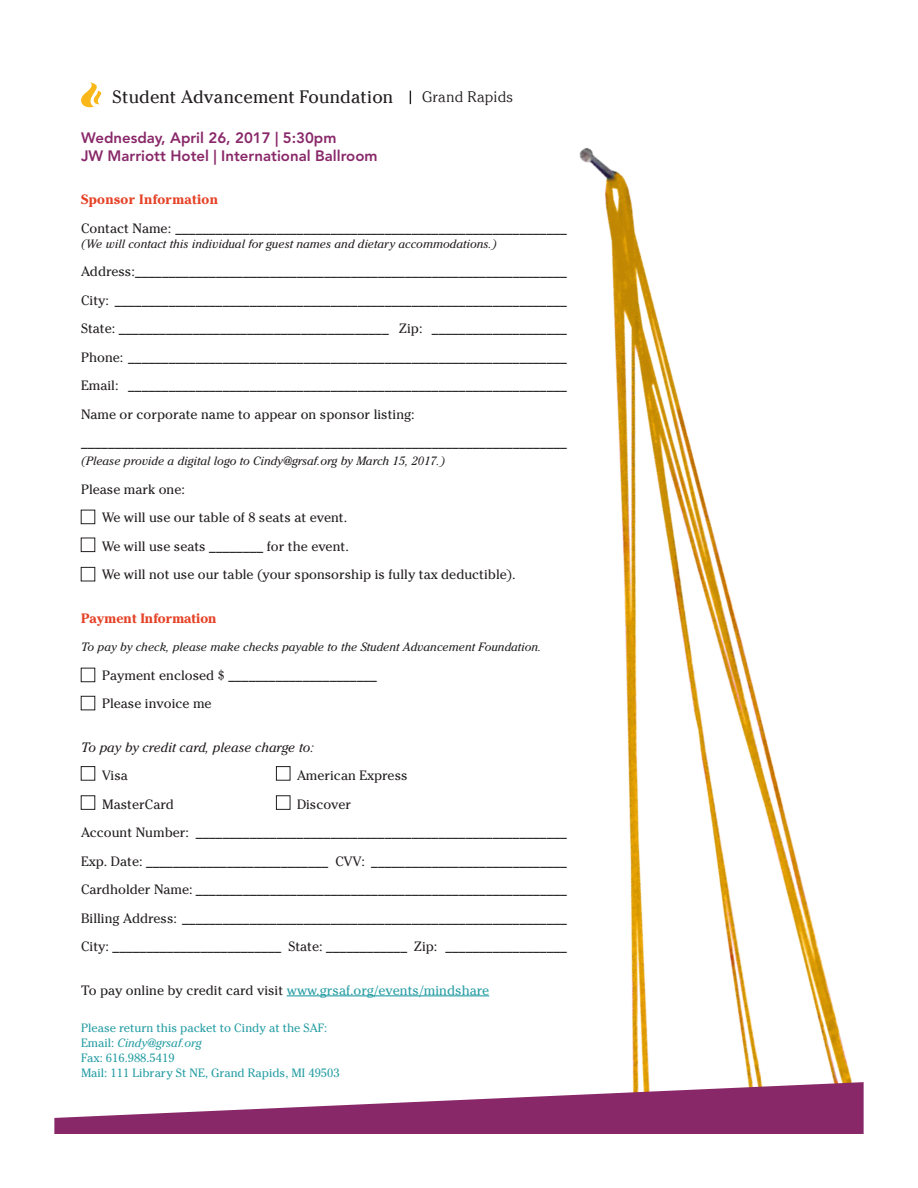
<style>
.page{position:relative;width:918px;height:1188px;background:#fff}
.page>*{position:absolute;margin:0;border:0;box-sizing:border-box;transform-origin:0 0}
.t1{font:17.85px "Cheltenham";letter-spacing:.005em;color:#231f20}
.t2{font:300 15.3px "Cheltenham";letter-spacing:.015em;color:#231f20}
.Copy{font:800 15px/18px "Avenir";color:#892869}
.Copy-2{font:13.5px "Cheltenham";color:#231f20}
.Copy-3{font:13.5px "Cheltenham";color:#279ea4}
.Copy-4{font:italic 13.5px "Cheltenham";color:#231f20}
.Copy-5{font:700 13.5px "Cheltenham";letter-spacing:.02em;color:#e54227}
.Copy-6{font:700 13.5px "Cheltenham";color:#e54227}
.Copy-7{font:italic 12px "Cheltenham";color:#231f20}
.Copy-8{font:12px/15px "Cheltenham";color:#279ea4}
.s1{color:#231f20}
.s2{font-style:italic}
</style>
<div class="page">
<div style="left:81px;top:510px;width:14px;height:14px;border:1px solid #231f20"></div>
<div style="left:81px;top:538px;width:14px;height:14px;border:1px solid #231f20"></div>
<div style="left:81px;top:567px;width:14px;height:14px;border:1px solid #231f20"></div>
<div style="left:81px;top:668px;width:14px;height:14px;border:1px solid #231f20"></div>
<div style="left:81px;top:696px;width:14px;height:14px;border:1px solid #231f20"></div>
<div style="left:81px;top:766px;width:14px;height:14px;border:1px solid #231f20"></div>
<div style="left:81px;top:796px;width:14px;height:14px;border:1px solid #231f20"></div>
<img style="left:275px;top:147px;width:577px;height:935px">
<svg style="left:54px;top:1082px;width:810px;height:52px"></svg>
<svg style="left:81px;top:82px;width:21px;height:26px"></svg>
<svg style="left:410px;top:91px;width:1px;height:13px"></svg>
<p class="t1" style="left:113px;top:89px;width:282px">Student Advancement Foundation</p>
<p class="t2" style="left:422px;top:90px;width:92px">Grand Rapids</p>
<p class="Copy" style="left:81px;top:128px;width:298px">Wednesday, April 26, 2017 | 5:30pm<br>JW Marriott Hotel | International Ballroom</p>
<p class="Copy-5" style="left:81px;top:191px;width:139px">Sponsor Information</p>
<p class="Copy-2" style="left:81px;top:220px;width:487px">Contact Name: __________________________________________________________</p>
<p class="Copy-7" style="left:81px;top:236px;width:417px">(We will contact this individual for guest names and dietary accommodations.)</p>
<p class="Copy-2" style="left:81px;top:263px;width:488px">Address:________________________________________________________________</p>
<p class="Copy-2" style="left:81px;top:292px;width:487px">City: ___________________________________________________________________</p>
<p class="Copy-2" style="left:81px;top:320px;width:487px">State: ________________________________________ Zip: ____________________</p>
<p class="Copy-2" style="left:81px;top:349px;width:487px">Phone: _________________________________________________________________</p>
<p class="Copy-2" style="left:81px;top:377px;width:487px">Email: _________________________________________________________________</p>
<p class="Copy-2" style="left:81px;top:406px;width:335px">Name or corporate name to appear on sponsor listing:</p>
<p class="Copy-2" style="left:81px;top:434px;width:487px">________________________________________________________________________</p>
<p class="Copy-7" style="left:81px;top:454px;width:365px">(Please provide a digital logo to Cindy@grsaf.org by March 15, 2017.)</p>
<p class="Copy-2" style="left:81px;top:481px;width:105px">Please mark one:</p>
<p class="Copy-2" style="left:102px;top:509px;width:247px">We will use our table of 8 seats at event.</p>
<p class="Copy-2" style="left:102px;top:538px;width:248px">We will use seats ________ for the event.</p>
<p class="Copy-2" style="left:102px;top:566px;width:415px">We will not use our table (your sponsorship is fully tax deductible).</p>
<p class="Copy-6" style="left:81px;top:610px;width:137px">Payment Information</p>
<p class="Copy-7" style="left:81px;top:640px;width:462px">To pay by check, please make checks payable to the Student Advancement Foundation.</p>
<p class="Copy-2" style="left:102px;top:667px;width:276px">Payment enclosed $ ______________________</p>
<p class="Copy-2" style="left:102px;top:695px;width:111px">Please invoice me</p>
<p class="Copy-4" style="left:81px;top:739px;width:234px">To pay by credit card, please charge to:</p>
<p class="Copy-2" style="left:102px;top:767px;width:27px">Visa</p>
<p class="Copy-2" style="left:297px;top:767px;width:112px">American Express</p>
<p class="Copy-2" style="left:102px;top:796px;width:73px">MasterCard</p>
<p class="Copy-2" style="left:297px;top:796px;width:56px">Discover</p>
<p class="Copy-2" style="left:81px;top:824px;width:487px">Account Number: _______________________________________________________</p>
<p class="Copy-2" style="left:81px;top:853px;width:488px">Exp. Date: ___________________________ CVV: _____________________________</p>
<p class="Copy-2" style="left:81px;top:881px;width:487px">Cardholder Name: _______________________________________________________</p>
<p class="Copy-2" style="left:81px;top:910px;width:487px">Billing Address: _________________________________________________________</p>
<p class="Copy-2" style="left:81px;top:938px;width:487px">City: _________________________ State: ____________ Zip: __________________</p>
<p class="Copy-3" style="left:81px;top:982px;width:410px"><span class="s1">To pay online by credit card visit</span> www.grsaf.org/events/mindshare</p>
<p class="Copy-8" style="left:81px;top:1020px;width:260px">Please return this packet to Cindy at the SAF:<br>Email: <span class="s2">Cindy@grsaf.org<br></span>Fax: 616.988.5419<br>Mail: 111 Library St NE, Grand Rapids, MI 49503</p>
</div>
